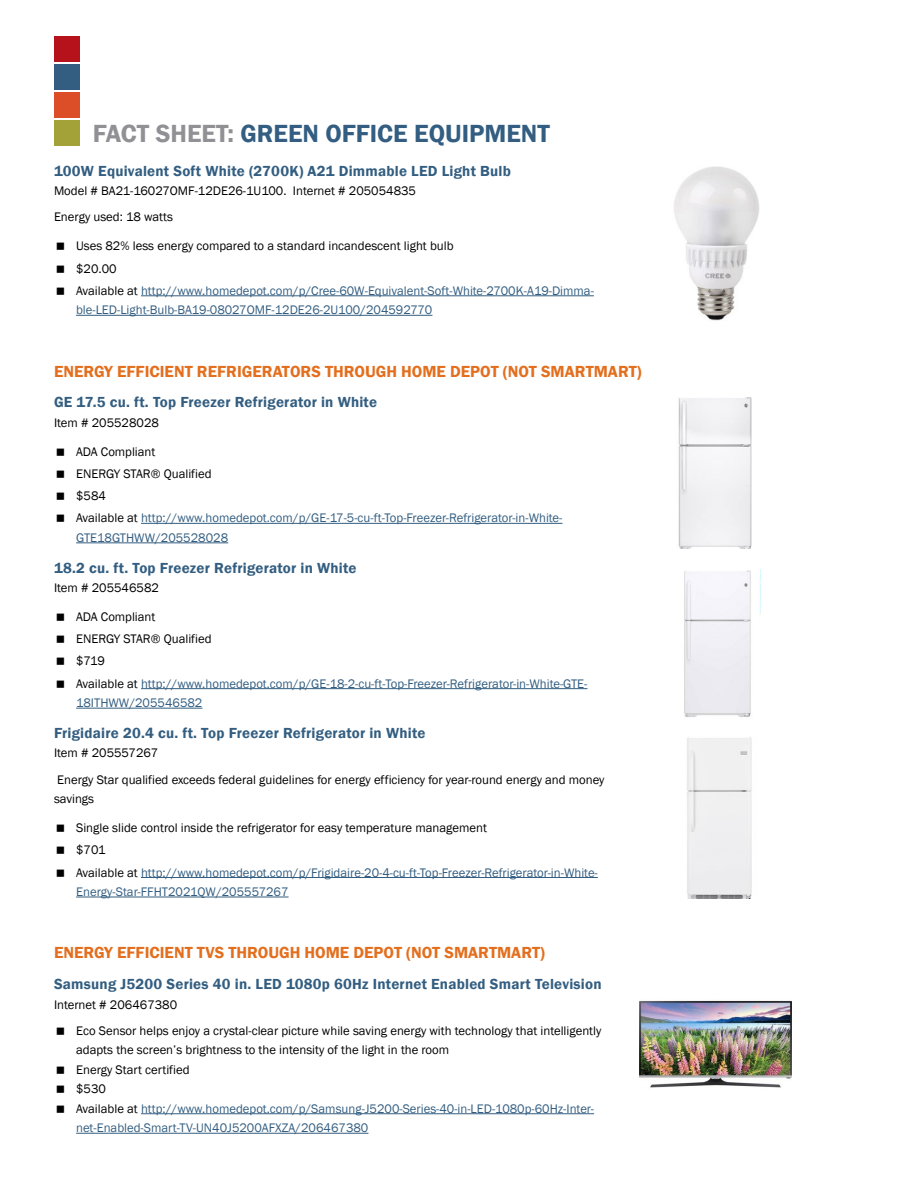
<style>
.page{position:relative;width:918px;height:1188px;background:#fff}
.page>*{position:absolute;margin:0;border:0;box-sizing:border-box;transform-origin:0 0}
.t1{font:600 25.5px "Franklin Gothic";color:#335e81}
.t2{font:600 16.5px "Franklin Gothic";color:#e36f1e}
.t3{font:600 15px "Franklin Gothic";letter-spacing:.015em;color:#335e81}
.t4{font:12.75px/22.2px "Franklin Gothic";color:#335e81}
.t5{font:12.75px/26.2px "Franklin Gothic";color:#000}
.s1{color:#919195}
.s2{color:#335e81}
.s3{color:#000}
</style>
<div class="page">
<div style="left:54px;top:93px;width:26px;height:25px;background:#dc4e28"></div>
<div style="left:54px;top:37px;width:26px;height:25px;background:#b5121b"></div>
<div style="left:54px;top:65px;width:26px;height:25px;background:#335e81"></div>
<div style="left:54px;top:121px;width:26px;height:25px;background:#a3a238"></div>
<hr style="left:141px;top:295px;width:453px;height:1px;background:#335e81">
<hr style="left:76px;top:315px;width:356px;height:1px;background:#335e81">
<hr style="left:141px;top:523px;width:421px;height:1px;background:#335e81">
<hr style="left:76px;top:543px;width:152px;height:1px;background:#335e81">
<hr style="left:141px;top:688px;width:446px;height:1px;background:#335e81">
<hr style="left:76px;top:708px;width:126px;height:1px;background:#335e81">
<hr style="left:141px;top:877px;width:457px;height:1px;background:#335e81">
<hr style="left:76px;top:897px;width:213px;height:1px;background:#335e81">
<hr style="left:141px;top:1113px;width:453px;height:1px;background:#335e81">
<hr style="left:76px;top:1133px;width:292px;height:1px;background:#335e81">
<img style="left:678px;top:398px;width:74px;height:150px">
<img style="left:684px;top:570px;width:76px;height:147px">
<img style="left:687px;top:737px;width:65px;height:161px">
<img style="left:674px;top:166px;width:85px;height:155px">
<img style="left:639px;top:1000px;width:153px;height:88px">
<h1 class="t1" style="left:93px;top:118px;width:459px"><span class="s1">fact sheet:</span> Green office equipment</h1>
<p class="t3" style="left:54px;top:161px;width:458px">100W Equivalent Soft White (2700K) A21 Dimmable LED Light Bulb</p>
<p class="t5" style="left:54px;top:178px;width:364px">Model # BA21-16027OMF-12DE26-1U100. Internet # 205054835<br>Energy used: 18 watts</p>
<p class="t5" style="left:76px;top:235px;width:519px;line-height:22.2px">Uses 82% less energy compared to a standard incandescent light bulb<br>$20.00<br>Available at <span class="s2">http://www.homedepot.com/p/Cree-60W-Equivalent-Soft-White-2700K-A19-Dimma-</span></p>
<p class="t4" style="left:76px;top:299px;width:358px">ble-LED-Light-Bulb-BA19-08027OMF-12DE26-2U100/204592770</p>
<p class="t2" style="left:54px;top:361px;width:589px">Energy Efficient Refrigerators through home Depot (Not SmartMart)</p>
<p class="t3" style="left:54px;top:393px;width:325px">GE 17.5 cu. ft. Top Freezer Refrigerator in White</p>
<p class="t5" style="left:54px;top:410px;width:107px">Item # 205528028</p>
<p class="t4" style="left:76px;top:441px;width:488px"><span class="s3">ADA Compliant<br>ENERGY STAR® Qualified<br>$584<br>Available at</span> http://www.homedepot.com/p/GE-17-5-cu-ft-Top-Freezer-Refrigerator-in-White-</p>
<p class="t4" style="left:76px;top:527px;width:154px">GTE18GTHWW/205528028</p>
<p class="t3" style="left:54px;top:558px;width:304px">18.2 cu. ft. Top Freezer Refrigerator in White</p>
<p class="t5" style="left:54px;top:575px;width:107px">Item # 205546582</p>
<p class="t4" style="left:76px;top:606px;width:513px"><span class="s3">ADA Compliant<br>ENERGY STAR® Qualified<br>$719<br>Available at</span> http://www.homedepot.com/p/GE-18-2-cu-ft-Top-Freezer-Refrigerator-in-White-GTE-</p>
<p class="t4" style="left:76px;top:692px;width:128px">18ITHWW/205546582</p>
<p class="t3" style="left:54px;top:724px;width:373px">Frigidaire 20.4 cu. ft. Top Freezer Refrigerator in White</p>
<p class="t5" style="left:54px;top:740px;width:552px">Item # 205557267<br>Energy Star qualified exceeds federal guidelines for energy efficiency for year-round energy and money</p>
<p class="t5" style="left:54px;top:786px;width:42px">savings</p>
<p class="t4" style="left:76px;top:817px;width:523px"><span class="s3">Single slide control inside the refrigerator for easy temperature management<br>$701<br>Available at</span> http://www.homedepot.com/p/Frigidaire-20-4-cu-ft-Top-Freezer-Refrigerator-in-White-</p>
<p class="t4" style="left:76px;top:881px;width:214px">Energy-Star-FFHT2021QW/205557267</p>
<p class="t2" style="left:54px;top:943px;width:493px">Energy efficient TVs through home depot (not smartmart)</p>
<p class="t3" style="left:54px;top:975px;width:549px">Samsung J5200 Series 40 in. LED 1080p 60Hz Internet Enabled Smart Television</p>
<p class="t5" style="left:76px;top:991px;width:527px;text-indent:-22px">Internet # 206467380<br>Eco Sensor helps enjoy a crystal-clear picture while saving energy with technology that intelligently</p>
<p class="t4" style="left:76px;top:1041px;width:519px;line-height:19.5px"><span class="s3">adapts the screen’s brightness to the intensity of the light in the room<br>Energy Start certified<br>$530<br>Available at</span> http://www.homedepot.com/p/Samsung-J5200-Series-40-in-LED-1080p-60Hz-Inter&shy;net-Enabled-Smart-TV-UN40J5200AFXZA/206467380</p>
</div>
